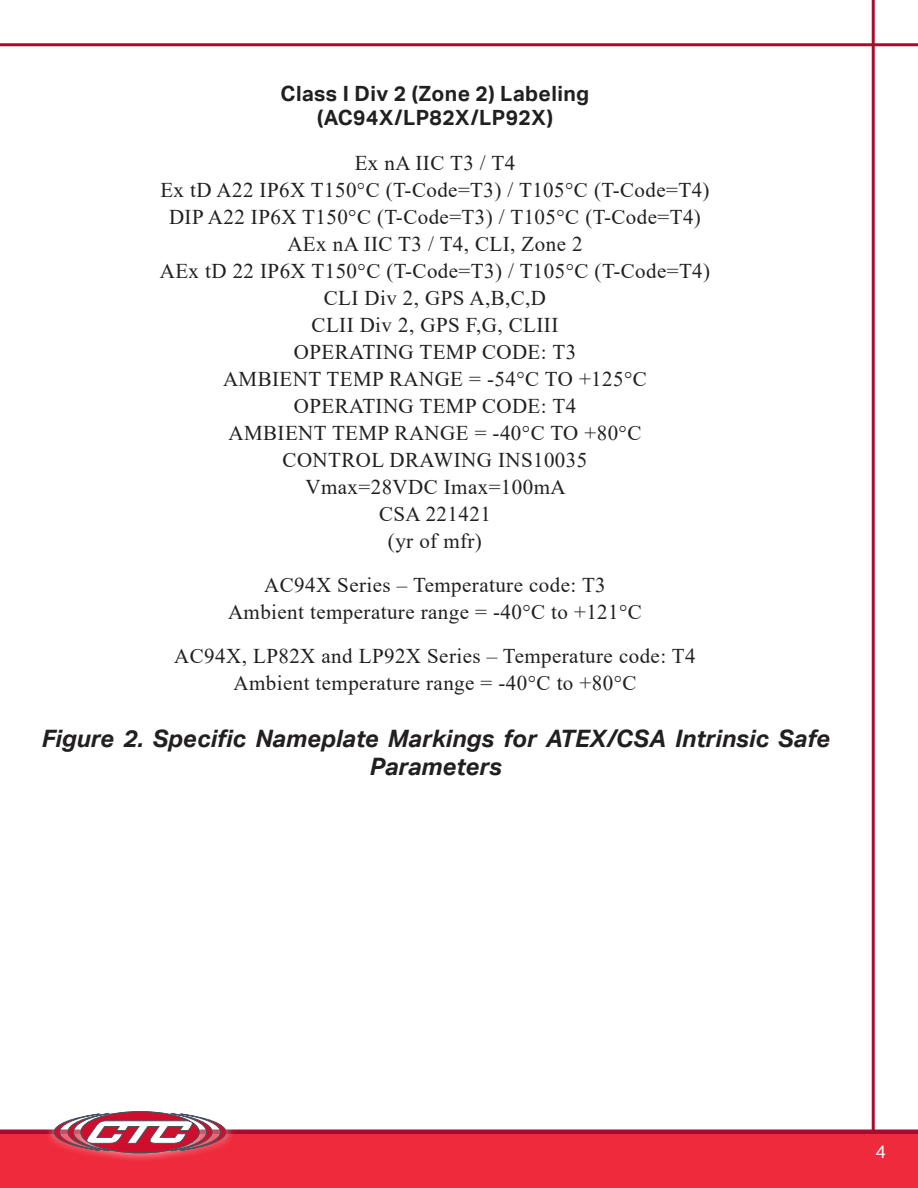
<style>
.page{position:relative;width:918px;height:1188px;background:#fff}
.page>*{position:absolute;margin:0;border:0;box-sizing:border-box;transform-origin:0 0}
.t1{font:italic 700 24px/28.8px "Aktiv Grotesk";color:#221f1f;text-align:center}
.t2{font:21px/27px "Times New Roman";letter-spacing:.02em;color:#221f1f;text-align:center}
.t3{font:700 21px/24px "Aktiv Grotesk";letter-spacing:.02em;color:#221f1f;text-align:center}
.t4{font:18px "Aktiv Grotesk";color:#fff}
</style>
<div class="page">
<hr style="left:872px;top:0;width:3px;height:1188px;background:#a90b2c">
<div style="left:0;top:1134px;width:918px;height:54px;background:#ee2a3c"></div>
<hr style="left:0;top:1130px;width:918px;height:4px;background:#a90b2c">
<div style="left:45px;top:1102px;width:190px;height:61px;background:#fff;opacity:.75"></div>
<svg style="left:54px;top:1112px;width:172px;height:41px"></svg>
<hr style="left:0;top:43px;width:918px;height:3px;background:#a90b2c">
<p class="t3" style="left:281px;top:84px;width:310px">Class I Div 2 (Zone 2) Labeling (AC94X/LP82X/LP92X)</p>
<p class="t2" style="left:160px;top:151px;width:552px">Ex nA IIC T3 / T4<br>Ex tD A22 IP6X T150°C (T-Code=T3) / T105°C (T-Code=T4)<br>DIP A22 IP6X T150°C (T-Code=T3) / T105°C (T-Code=T4)<br>AEx nA IIC T3 / T4, CLI, Zone 2<br>AEx tD 22 IP6X T150°C (T-Code=T3) / T105°C (T-Code=T4)<br>CLI Div 2, GPS A,B,C,D<br>CLII Div 2, GPS F,G, CLIII<br>OPERATING TEMP CODE: T3<br>AMBIENT TEMP RANGE = -54°C TO +125°C<br>OPERATING TEMP CODE: T4<br>AMBIENT TEMP RANGE = -40°C TO +80°C<br>CONTROL DRAWING INS10035<br>Vmax=28VDC Imax=100mA<br>CSA 221421<br>(yr of mfr)</p>
<p class="t2" style="left:228px;top:573px;width:415px">AC94X Series – Temperature code: T3<br>Ambient temperature range = -40°C to +121°C</p>
<p class="t2" style="left:174px;top:645px;width:523px">AC94X, LP82X and LP92X Series – Temperature code: T4<br>Ambient temperature range = -40°C to +80°C</p>
<p class="t1" style="left:42px;top:724px;width:790px">Figure 2. Specific Nameplate Markings for ATEX/CSA Intrinsic Safe<br>Parameters</p>
<p class="t4" style="left:875px;top:1145px;width:12px">4</p>
</div>
